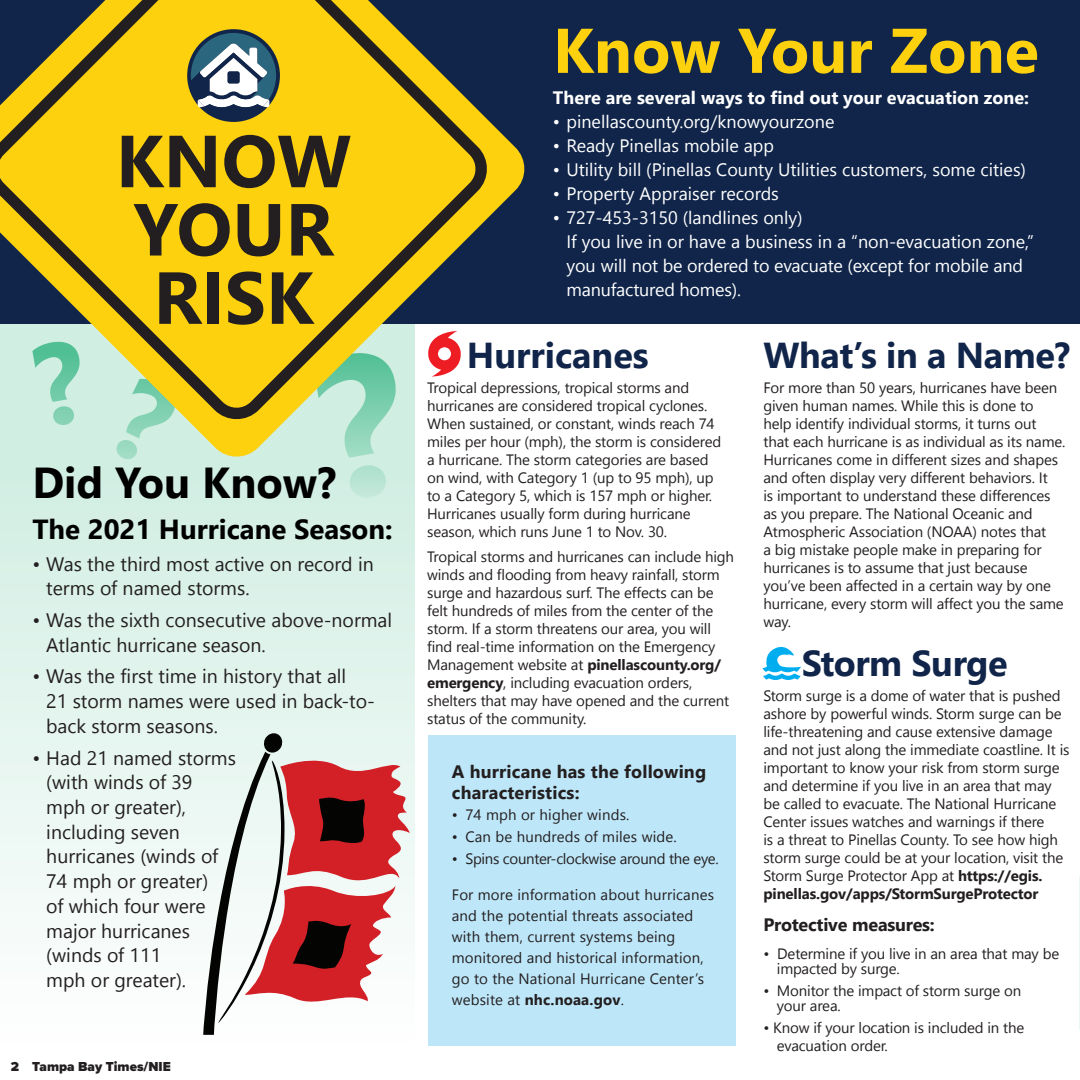
<style>
.page{position:relative;width:1080px;height:1080px;background:#fff}
.page>*{position:absolute;margin:0;border:0;box-sizing:border-box;transform-origin:0 0}
.t1{font:700 73.5px/68.2px "Nirmala UI";color:#231f20}
.t2{font:700 63px "Nirmala UI";color:#fdd10e}
.t3{font:700 43.2px "Nirmala UI";color:#000}
.t4{font:700 36px "Nirmala UI";letter-spacing:-.01em;color:#102549}
.t5{font:700 27.6px "Nirmala UI";color:#000}
.t6{font:19.5px/24.8px "Nirmala UI";color:#231f20}
.t7{font:18px/24px "Nirmala UI";color:#fff}
.t8{font:700 18px "Nirmala UI";color:#fff}
.t9{font:700 18px/21px "Nirmala UI";letter-spacing:.01em;color:#231f20}
.t10{font:700 18px "Nirmala UI";letter-spacing:-.01em;color:#231f20}
.t11{font:15px/18px "Nirmala UI";letter-spacing:-.01em;color:#231f20}
.t12{font:15px/21px "Nirmala UI";letter-spacing:.01em;color:#231f20}
.Footnote{font:900 13.5px "Proxima Nova";color:#231f20}
.s1{font-weight:700}
</style>
<div class="page">
<svg style="left:1px;top:460px;width:414px;height:461px;background:#dff3eb"></svg>
<div style="left:0;top:0;width:1080px;height:324px;background:#102549"></div>
<div style="left:428px;top:735px;width:308px;height:310px;background:#bde6f8"></div>
<svg style="left:1079px;top:875px;width:1px;height:155px"></svg>
<svg style="left:314px;top:460px;width:82px;height:38px;background:#caebde"></svg>
<svg style="left:0;top:132px;width:525px;height:328px"></svg>
<svg style="left:0;top:0;width:500px;height:432px"></svg>
<div style="left:187px;top:29px;width:93px;height:93px;background:#102549;border-radius:50%"></div>
<svg style="left:191px;top:33px;width:85px;height:89px"></svg>
<svg style="left:428px;top:331px;width:33px;height:46px"></svg>
<svg style="left:203px;top:732px;width:208px;height:303px"></svg>
<svg style="left:762px;top:646px;width:39px;height:34px"></svg>
<h2 class="t1" style="left:116px;top:122px;width:237px">KNOW<br>YOUR<br>RISK</h2>
<p class="t3" style="left:32px;top:447px;width:305px">Did You Know?</p>
<p class="t5" style="left:32px;top:507px;width:362px">The 2021 Hurricane Season:</p>
<p class="t6" style="left:46px;top:550px;width:329px;text-indent:-14px">• Was the third most active on record in terms of named storms.</p>
<p class="t6" style="left:46px;top:607px;width:347px;text-indent:-14px">• Was the sixth consecutive above-normal<br>Atlantic hurricane season.</p>
<p class="t6" style="left:46px;top:663px;width:330px;text-indent:-14px">• Was the first time in history that all<br>21 storm names were used in back-to&shy;back storm seasons.</p>
<p class="t6" style="left:46px;top:744px;width:191px;text-indent:-14px">• Had 21 named storms (with winds of 39 mph or greater), including seven hurricanes (winds of<br>74 mph or greater)<br>of which four were major hurricanes (winds of 111<br>mph or greater).</p>
<p class="Footnote" style="left:11px;top:1057px;width:161px">2 Tampa Bay Times/NIE</p>
<h3 class="t2" style="left:553px;top:-1px;width:487px">Know Your Zone</h3>
<p class="t8" style="left:553px;top:82px;width:478px">There are several ways to find out your evacuation zone:</p>
<p class="t7" style="left:553px;top:108px;width:283px">• pinellascounty.org/knowyourzone</p>
<p class="t7" style="left:553px;top:132px;width:223px">• Ready Pinellas mobile app</p>
<p class="t7" style="left:553px;top:156px;width:475px">• Utility bill (Pinellas County Utilities customers, some cities)</p>
<p class="t7" style="left:553px;top:180px;width:227px">• Property Appraiser records</p>
<p class="t7" style="left:553px;top:204px;width:251px">• 727-453-3150 (landlines only)</p>
<p class="t7" style="left:566px;top:228px;width:469px">If you live in or have a business in a “non-evacuation zone,” you will not be ordered to evacuate (except for mobile and manufactured homes).</p>
<h4 class="t4" style="left:467px;top:326px;width:183px">Hurricanes</h4>
<p class="t11" style="left:427px;top:378px;width:296px">Tropical depressions, tropical storms and hurricanes are considered tropical cyclones.<br>When sustained, or constant, winds reach 74 miles per hour (mph), the storm is considered a hurricane. The storm categories are based on wind, with Category 1 (up to 95 mph), up to a Category 5, which is 157 mph or higher.<br>Hurricanes usually form during hurricane season, which runs June 1 to Nov. 30.</p>
<p class="t11" style="left:427px;top:546px;width:308px">Tropical storms and hurricanes can include high winds and flooding from heavy rainfall, storm surge and hazardous surf. The effects can be felt hundreds of miles from the center of the storm. If a storm threatens our area, you will find real-time information on the Emergency Management website at <span class="s1">pinellascounty.org/ emergency</span>, including evacuation orders, shelters that may have opened and the current status of the community.</p>
<h5 class="t9" style="left:452px;top:760px;width:256px">A hurricane has the following characteristics:</h5>
<p class="t12" style="left:452px;top:804px;width:179px">• 74 mph or higher winds.</p>
<p class="t12" style="left:452px;top:825px;width:226px">• Can be hundreds of miles wide.</p>
<p class="t11" style="left:452px;top:849px;width:268px">• Spins counter-clockwise around the eye.</p>
<p class="t12" style="left:452px;top:883px;width:264px">For more information about hurricanes and the potential threats associated with them, current systems being monitored and historical information, go to the National Hurricane Center’s website at <span class="s1">nhc.noaa.gov</span>.</p>
<h4 class="t4" style="left:763px;top:326px;width:308px">What’s in a Name?</h4>
<p class="t11" style="left:763px;top:378px;width:304px">For more than 50 years, hurricanes have been given human names. While this is done to help identify individual storms, it turns out that each hurricane is as individual as its name.<br>Hurricanes come in different sizes and shapes and often display very different behaviors. It<br>is important to understand these differences as you prepare. The National Oceanic and Atmospheric Association (NOAA) notes that<br>a big mistake people make in preparing for hurricanes is to assume that just because you’ve been affected in a certain way by one hurricane, every storm will affect you the same way.</p>
<h4 class="t4" style="left:802px;top:634px;width:207px">Storm Surge</h4>
<p class="t11" style="left:763px;top:686px;width:308px">Storm surge is a dome of water that is pushed ashore by powerful winds. Storm surge can be life-threatening and cause extensive damage and not just along the immediate coastline. It is important to know your risk from storm surge and determine if you live in an area that may be called to evacuate. The National Hurricane Center issues watches and warnings if there<br>is a threat to Pinellas County. To see how high storm surge could be at your location, visit the Storm Surge Protector App at <span class="s1">https://egis. pinellas.gov/apps/StormSurgeProtector</span></p>
<h5 class="t10" style="left:763px;top:909px;width:173px">Protective measures:</h5>
<p class="t11" style="left:777px;top:945px;width:284px;line-height:15px;text-indent:-14px">• Determine if you live in an area that may be impacted by surge.</p>
<p class="t11" style="left:777px;top:982px;width:246px;line-height:15px;text-indent:-14px">• Monitor the impact of storm surge on your area.</p>
<p class="t11" style="left:777px;top:1017px;width:249px;text-indent:-14px">• Know if your location is included in the evacuation order.</p>
</div>
